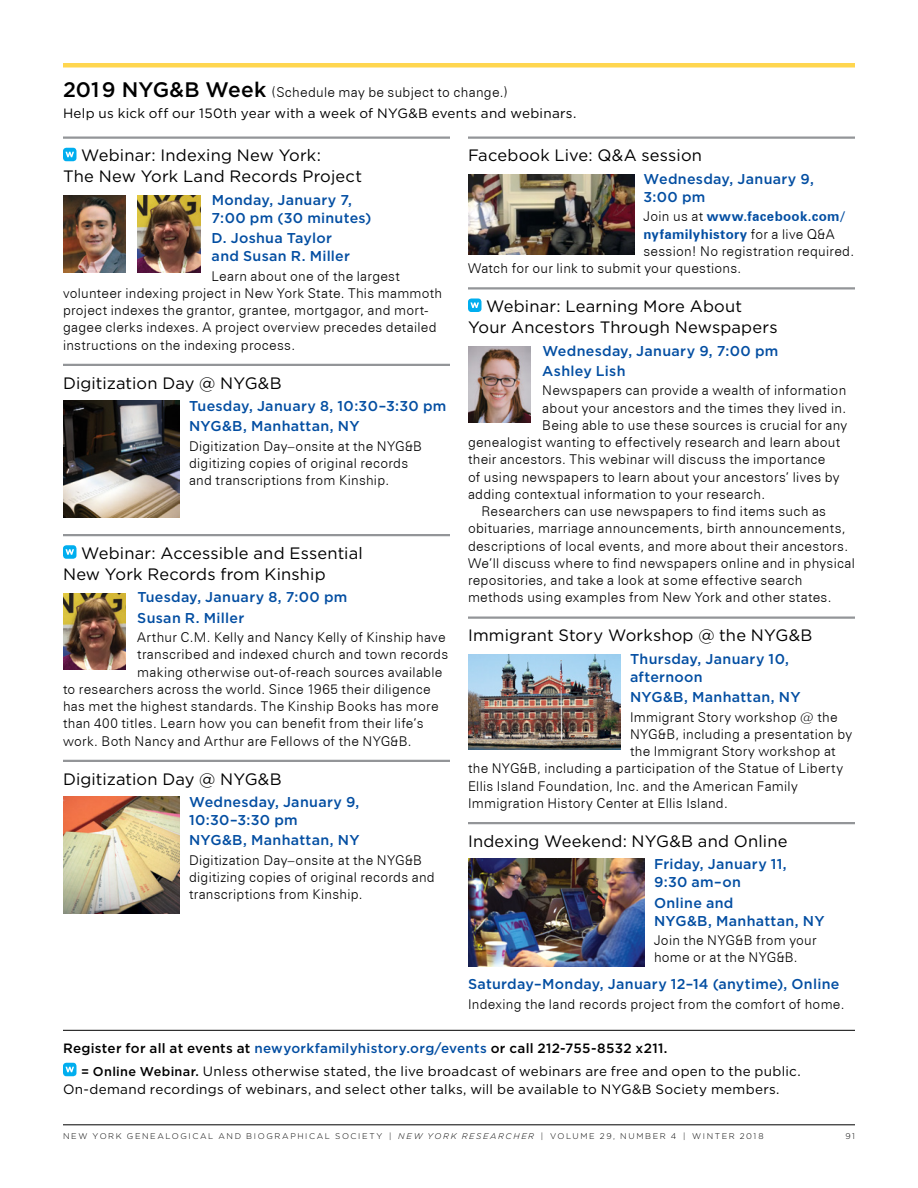
<style>
.page{position:relative;width:918px;height:1188px;background:#fff}
.page>*{position:absolute;margin:0;border:0;box-sizing:border-box;transform-origin:0 0}
.NYGB_Event___Title{font:16.5px/21px "Gotham HTF";letter-spacing:.01em;color:#000}
.NYGB_Event___Date{font:500 14.25px/18px "Gotham HTF";letter-spacing:.025em;color:#034ea2}
.NYGB_Body_Text___San{font:300 13.5px/17.2px "Zurich BT";letter-spacing:.02em;color:#000}
.NYGB_Body_Text___San-2{font:13.5px/18px "Gotham HTF";letter-spacing:.02em;color:#000}
.NYGB_Body_Text___San-3{font:500 13.5px "Gotham HTF";letter-spacing:.02em;color:#000}
.NYGB_Body_Text___San-4{font:700 13.5px "Zurich BT";letter-spacing:.025em;color:#034ea2}
.NYGB_Header-C___Goth{font:300 13.5px "Zurich BT";letter-spacing:.02em;color:#000}
.t1{font:300 8.25px "Gotham HTF";letter-spacing:.195em;color:#000}
.s1{font-family:"Gotham HTF";font-weight:500;font-size:21px}
.s2{font-weight:300;color:#000}
.s3{color:#034ea2}
.s4{font-family:"Gotham";font-weight:500;font-size:12.75px}
.s5{font-style:italic}
</style>
<div class="page">
<hr style="left:63px;top:1125px;width:792px;height:1px;background:#000">
<div style="left:63px;top:63px;width:792px;height:5px;background:#ffd64f"></div>
<hr style="left:63px;top:136px;width:387px;height:3px;background:#939598">
<hr style="left:63px;top:364px;width:387px;height:2px;background:#939598">
<hr style="left:63px;top:534px;width:387px;height:2px;background:#939598">
<hr style="left:63px;top:760px;width:387px;height:2px;background:#939598">
<svg style="left:63px;top:148px;width:13px;height:13px"></svg>
<img style="left:63px;top:196px;width:63px;height:76px">
<img style="left:137px;top:196px;width:63px;height:76px">
<img style="left:63px;top:401px;width:117px;height:117px">
<svg style="left:63px;top:545px;width:13px;height:14px"></svg>
<img style="left:63px;top:593px;width:63px;height:77px">
<img style="left:63px;top:796px;width:117px;height:118px">
<hr style="left:468px;top:136px;width:387px;height:3px;background:#939598">
<hr style="left:468px;top:287px;width:387px;height:3px;background:#939598">
<hr style="left:468px;top:616px;width:387px;height:3px;background:#939598">
<hr style="left:468px;top:822px;width:387px;height:2px;background:#939598">
<img style="left:468px;top:174px;width:166px;height:81px">
<svg style="left:468px;top:298px;width:14px;height:14px"></svg>
<img style="left:468px;top:347px;width:63px;height:76px">
<img style="left:468px;top:655px;width:153px;height:94px">
<img style="left:468px;top:859px;width:177px;height:108px">
<hr style="left:63px;top:1030px;width:792px;height:1px;background:#000">
<svg style="left:63px;top:1063px;width:13px;height:13px"></svg>
<p class="NYGB_Header-C___Goth" style="left:63px;top:84px;width:446px"><span class="s1">2019 NYG&amp;B Week</span> (Schedule may be subject to change.)</p>
<p class="NYGB_Body_Text___San-2" style="left:63px;top:104px;width:515px">Help us kick off our 150th year with a week of NYG&amp;B events and webinars.</p>
<p class="NYGB_Event___Title" style="left:63px;top:145px;width:301px;text-indent:18px">Webinar: Indexing New York:<br>The New York Land Records Project</p>
<p class="NYGB_Event___Date" style="left:212px;top:190px;width:161px">Monday, January 7,<br>7:00 pm (30 minutes)</p>
<p class="NYGB_Event___Date" style="left:212px;top:229px;width:140px">D. Joshua Taylor and Susan R. Miller</p>
<p class="NYGB_Body_Text___San" style="left:63px;top:267px;width:381px;text-indent:149px">Learn about one of the largest volunteer indexing project in New York State. This mammoth project indexes the grantor, grantee, mortgagor, and mort&shy;gagee clerks indexes. A project overview precedes detailed instructions on the indexing process.</p>
<p class="NYGB_Event___Title" style="left:63px;top:372px;width:220px">Digitization Day @ NYG&amp;B</p>
<p class="NYGB_Event___Date" style="left:189px;top:397px;width:259px">Tuesday, January 8, 10:30–3:30 pm</p>
<p class="NYGB_Event___Date" style="left:189px;top:417px;width:172px">NYG&amp;B, Manhattan, NY</p>
<p class="NYGB_Body_Text___San" style="left:189px;top:437px;width:235px">Digitization Day–onsite at the NYG&amp;B digitizing copies of original records and transcriptions from Kinship.</p>
<p class="NYGB_Event___Title" style="left:468px;top:145px;width:236px">Facebook Live: Q&amp;A session</p>
<p class="NYGB_Event___Date" style="left:644px;top:169px;width:172px">Wednesday, January 9,<br>3:00 pm</p>
<p class="NYGB_Body_Text___San-4" style="left:644px;top:208px;width:204px"><span class="s2">Join us at</span> www.facebook.com/</p>
<p class="NYGB_Body_Text___San-4" style="left:644px;top:225px;width:193px">nyfamilyhistory <span class="s2">for a live Q&amp;A</span></p>
<p class="NYGB_Body_Text___San" style="left:644px;top:242px;width:212px">session! No registration required.</p>
<p class="NYGB_Body_Text___San" style="left:468px;top:259px;width:275px">Watch for our link to submit your questions.</p>
<p class="NYGB_Event___Title" style="left:468px;top:295px;width:311px;text-indent:18px">Webinar: Learning More About<br>Your Ancestors Through Newspapers</p>
<p class="NYGB_Event___Date" style="left:542px;top:341px;width:238px">Wednesday, January 9, 7:00 pm</p>
<p class="NYGB_Event___Date" style="left:542px;top:361px;width:85px">Ashley Lish</p>
<p class="NYGB_Body_Text___San" style="left:542px;top:382px;width:306px">Newspapers can provide a wealth of information</p>
<p class="NYGB_Body_Text___San" style="left:542px;top:399px;width:305px">about your ancestors and the times they lived in.</p>
<p class="NYGB_Body_Text___San" style="left:542px;top:416px;width:307px">Being able to use these sources is crucial for any</p>
<p class="NYGB_Body_Text___San" style="left:468px;top:433px;width:374px">genealogist wanting to effectively research and learn about</p>
<p class="NYGB_Body_Text___San" style="left:468px;top:451px;width:359px">their ancestors. This webinar will discuss the importance</p>
<p class="NYGB_Body_Text___San" style="left:468px;top:468px;width:373px">of using newspapers to learn about your ancestors’ lives by</p>
<p class="NYGB_Body_Text___San" style="left:468px;top:485px;width:299px">adding contextual information to your research.</p>
<p class="NYGB_Body_Text___San" style="left:468px;top:502px;width:389px;text-indent:14px">Researchers can use newspapers to find items such as obituaries, marriage announcements, birth announcements, descriptions of local events, and more about their ancestors.<br>We’ll discuss where to find newspapers online and in physical repositories, and take a look at some effective search methods using examples from New York and other states.</p>
<p class="NYGB_Event___Title" style="left:468px;top:625px;width:346px">Immigrant Story Workshop @ the NYG&amp;B</p>
<p class="NYGB_Event___Date" style="left:630px;top:649px;width:160px">Thursday, January 10, afternoon</p>
<p class="NYGB_Event___Date" style="left:630px;top:688px;width:172px">NYG&amp;B, Manhattan, NY</p>
<p class="NYGB_Body_Text___San" style="left:630px;top:708px;width:209px">Immigrant Story workshop @ the</p>
<p class="NYGB_Body_Text___San" style="left:630px;top:725px;width:224px">NYG&amp;B, including a presentation by</p>
<p class="NYGB_Body_Text___San" style="left:630px;top:742px;width:207px">the Immigrant Story workshop at</p>
<p class="NYGB_Body_Text___San" style="left:468px;top:760px;width:377px">the NYG&amp;B, including a participation of the Statue of Liberty</p>
<p class="NYGB_Body_Text___San" style="left:468px;top:777px;width:331px">Ellis Island Foundation, Inc. and the American Family</p>
<p class="NYGB_Body_Text___San" style="left:468px;top:794px;width:261px">Immigration History Center at Ellis Island.</p>
<p class="NYGB_Event___Title" style="left:468px;top:830px;width:321px">Indexing Weekend: NYG&amp;B and Online</p>
<p class="NYGB_Event___Date" style="left:654px;top:855px;width:134px">Friday, January 11,<br>9:30 am–on</p>
<p class="NYGB_Event___Date" style="left:654px;top:893px;width:172px">Online and<br>NYG&amp;B, Manhattan, NY</p>
<p class="NYGB_Body_Text___San" style="left:654px;top:931px;width:164px">Join the NYG&amp;B from your home or at the NYG&amp;B.</p>
<p class="NYGB_Event___Date" style="left:468px;top:975px;width:373px">Saturday–Monday, January 12–14 (anytime), Online</p>
<p class="NYGB_Body_Text___San" style="left:468px;top:995px;width:378px">Indexing the land records project from the comfort of home.</p>
<p class="NYGB_Body_Text___San-3" style="left:63px;top:1041px;width:606px">Register for all at events at <span class="s3">newyorkfamilyhistory.org/events</span> or call 212-755-8532 x211.</p>
<p class="NYGB_Body_Text___San-2" style="left:63px;top:1062px;width:739px;text-indent:18px"><span class="s4">= Online Webinar.</span> Unless otherwise stated, the live broadcast of webinars are free and open to the public.<br>On-demand recordings of webinars, and select other talks, will be available to NYG&amp;B Society members.</p>
<p class="NYGB_Event___Title" style="left:63px;top:542px;width:301px;text-indent:18px">Webinar: Accessible and Essential<br>New York Records from Kinship</p>
<p class="NYGB_Event___Date" style="left:137px;top:588px;width:212px">Tuesday, January 8, 7:00 pm</p>
<p class="NYGB_Event___Date" style="left:137px;top:608px;width:108px">Susan R. Miller</p>
<p class="NYGB_Body_Text___San" style="left:137px;top:628px;width:310px">Arthur C.M. Kelly and Nancy Kelly of Kinship have</p>
<p class="NYGB_Body_Text___San" style="left:137px;top:646px;width:313px">transcribed and indexed church and town records</p>
<p class="NYGB_Body_Text___San" style="left:137px;top:663px;width:307px">making otherwise out-of-reach sources available</p>
<p class="NYGB_Body_Text___San" style="left:63px;top:680px;width:369px">to researchers across the world. Since 1965 their diligence</p>
<p class="NYGB_Body_Text___San" style="left:63px;top:697px;width:377px">has met the highest standards. The Kinship Books has more</p>
<p class="NYGB_Body_Text___San" style="left:63px;top:715px;width:362px">than 400 titles. Learn how you can benefit from their life’s</p>
<p class="NYGB_Body_Text___San" style="left:63px;top:732px;width:350px">work. Both Nancy and Arthur are Fellows of the NYG&amp;B.</p>
<p class="NYGB_Event___Title" style="left:63px;top:768px;width:220px">Digitization Day @ NYG&amp;B</p>
<p class="NYGB_Event___Date" style="left:189px;top:793px;width:172px">Wednesday, January 9,<br>10:30–3:30 pm</p>
<p class="NYGB_Event___Date" style="left:189px;top:831px;width:172px">NYG&amp;B, Manhattan, NY</p>
<p class="NYGB_Body_Text___San" style="left:189px;top:851px;width:247px">Digitization Day–onsite at the NYG&amp;B digitizing copies of original records and transcriptions from Kinship.</p>
<p class="t1" style="left:63px;top:1131px;width:702px">NEW YORK GENEALOGICAL AND BIOGRAPHICAL SOCIETY | <span class="s5">NEW YORK RESEARCHER</span> | VOLUME 29, NUMBER 4 | WINTER 2018</p>
<p class="t1" style="left:846px;top:1131px;width:11px">91</p>
</div>
